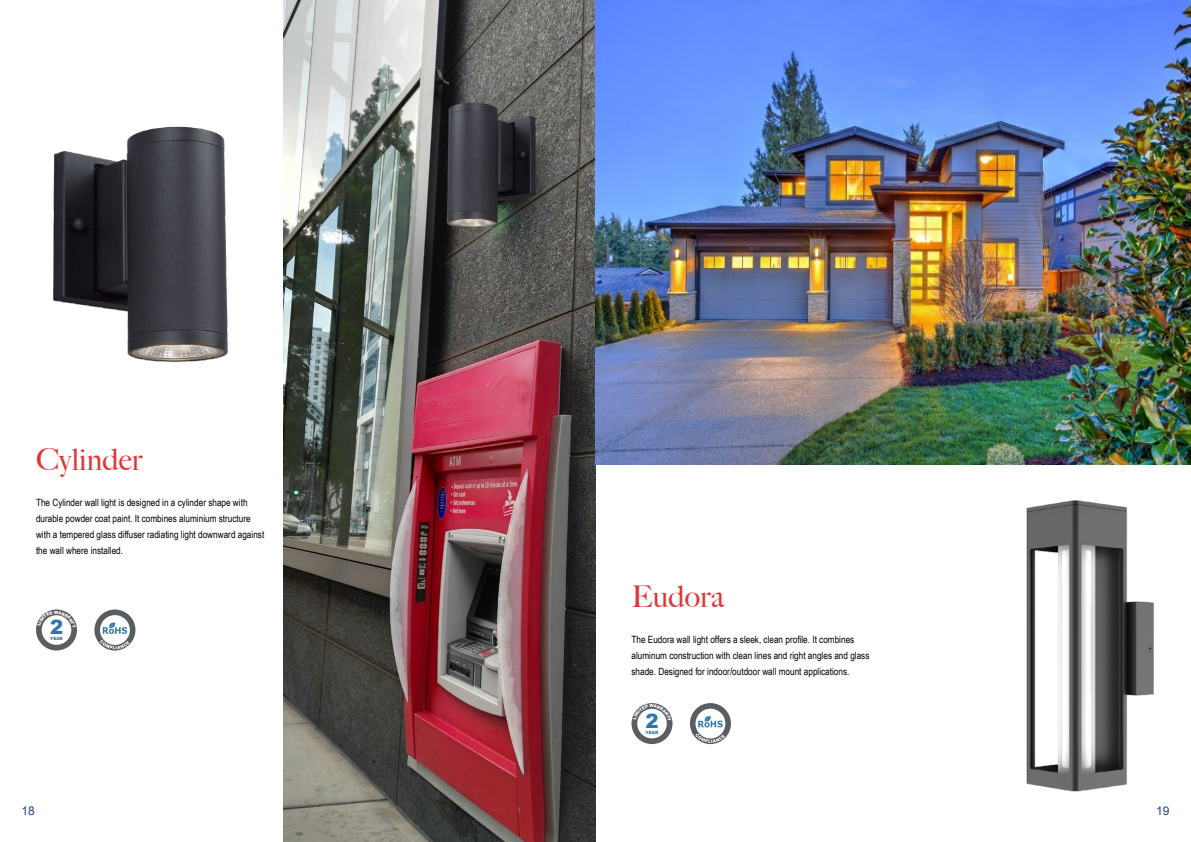
<style>
.page{position:relative;width:1191px;height:842px;background:#fff}
.page>*{position:absolute;margin:0;border:0;box-sizing:border-box;transform-origin:0 0}
.t1{font:500 30px "Big Caslon";color:#de3638}
.t2{font:900 19.6px "Arial";color:#3076ad}
.t3{font:12px "Arial";color:#25408f}
.t4{font:10px/16px "Arial Narrow";color:#000}
.t5{font:900 4.3px "Arial";color:#3076ad}
.t6{font:900 4.3px "Arial";color:#fff}
</style>
<div class="page">
<img style="left:283px;top:0;width:312px;height:842px">
<img style="left:595px;top:0;width:596px;height:465px">
<img style="left:53px;top:126px;width:175px;height:237px">
<img style="left:1026px;top:500px;width:128px;height:292px">
<div style="left:36px;top:609px;width:41px;height:41px;background:#5b5d60;border-radius:50%"></div>
<div style="left:42px;top:615px;width:29px;height:30px;background:#fff;border-radius:50%"></div>
<div style="left:94px;top:609px;width:41px;height:41px;background:#595c60;border-radius:50%"></div>
<div style="left:100px;top:615px;width:30px;height:30px;background:#fff;border-radius:50%"></div>
<svg style="left:100px;top:640px;width:30px;height:9px"></svg>
<svg style="left:103px;top:622px;width:24px;height:12px"></svg>
<div style="left:631px;top:703px;width:41px;height:41px;background:#5b5d60;border-radius:50%"></div>
<div style="left:637px;top:709px;width:30px;height:29px;background:#fff;border-radius:50%"></div>
<div style="left:690px;top:703px;width:41px;height:41px;background:#595c60;border-radius:50%"></div>
<div style="left:695px;top:709px;width:30px;height:29px;background:#fff;border-radius:50%"></div>
<svg style="left:695px;top:734px;width:30px;height:9px"></svg>
<svg style="left:698px;top:716px;width:24px;height:11px"></svg>
<svg style="left:37px;top:611px;width:39px;height:16px"></svg>
<svg style="left:633px;top:704px;width:38px;height:17px"></svg>
<h1 class="t1" style="left:36px;top:434px;width:108px">Cylinder</h1>
<p class="t4" style="left:36px;top:494px;width:230px">The Cylinder wall light is designed in a cylinder shape with durable powder coat paint. It combines aluminium structure with a tempered glass diffuser radiating light downward against the wall where installed.</p>
<p class="t6" style="left:54px;top:609px;width:6px">W</p>
<h2 class="t2" style="left:50px;top:613px;width:15px">2</h2>
<p class="t5" style="left:50px;top:636px;width:14px">YEAR</p>
<h1 class="t1" style="left:631px;top:572px;width:94px">Eudora</h1>
<p class="t4" style="left:631px;top:632px;width:239px">The Eudora wall light offers a sleek, clean profile. It combines aluminum construction with clean lines and right angles and glass shade. Designed for indoor/outdoor wall mount applications.</p>
<p class="t6" style="left:649px;top:702px;width:6px">W</p>
<h2 class="t2" style="left:645px;top:707px;width:15px">2</h2>
<p class="t5" style="left:645px;top:729px;width:14px">YEAR</p>
<p class="t3" style="left:22px;top:803px;width:15px">18</p>
<p class="t3" style="left:1156px;top:803px;width:15px">19</p>
</div>
